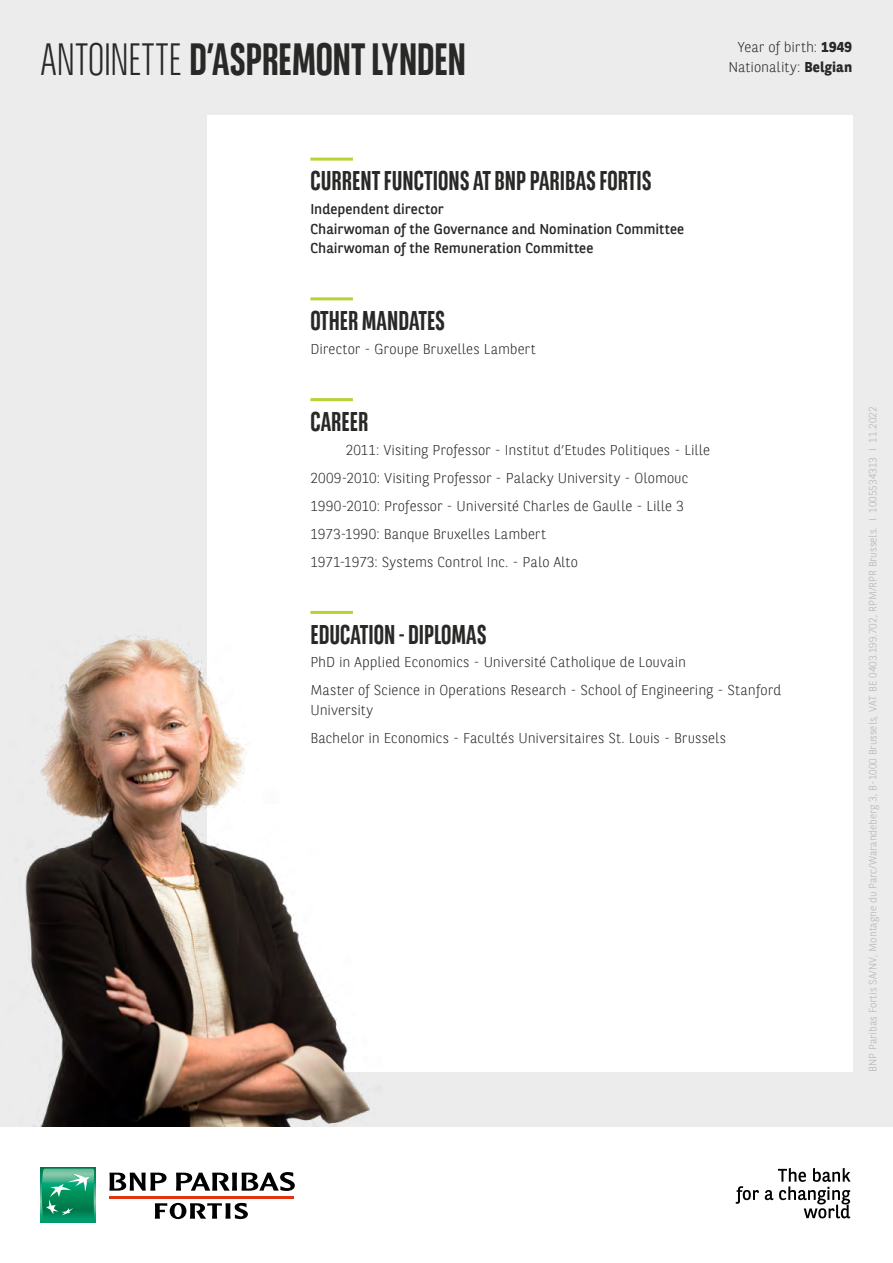
<style>
.page{position:relative;width:893px;height:1263px;background:#fff}
.page>*{position:absolute;margin:0;border:0;box-sizing:border-box;transform-origin:0 0}
.t1{font:700 45px "BNPP Sans Condensed";letter-spacing:-.01em;color:#282827}
.t2{font:700 27px "BNPP Sans Condensed";color:#282827}
.t3{font:300 14.25px/28px "BNPP Sans";letter-spacing:.005em;color:#282827}
.t4{font:14.25px/19.5px "BNPP Sans";letter-spacing:.005em;color:#282827}
.t5{font:300 10.5px "BNPP Sans";color:#b1b2b3}
.s1{font-weight:300}
.s2{font-weight:700}
</style>
<div class="page">
<div style="left:0;top:0;width:893px;height:1127px;background:#ececed"></div>
<div style="left:207px;top:115px;width:645px;height:956px;background:#fff"></div>
<div style="left:41px;top:1168px;width:54px;height:54px;background:#009e6b"></div>
<svg style="left:42px;top:1168px;width:52px;height:49px"></svg>
<hr style="left:109px;top:1196px;width:185px;height:2px;background:#e6310e">
<svg style="left:109px;top:1172px;width:58px;height:18px"></svg>
<svg style="left:176px;top:1172px;width:119px;height:19px"></svg>
<svg style="left:155px;top:1203px;width:93px;height:16px"></svg>
<img style="left:25px;top:634px;width:359px;height:493px">
<svg style="left:736px;top:1186px;width:23px;height:18px"></svg>
<svg style="left:765px;top:1168px;width:86px;height:50px"></svg>
<hr style="left:310px;top:158px;width:43px;height:3px;background:#bbd032">
<hr style="left:310px;top:297px;width:43px;height:3px;background:#bbd032">
<hr style="left:310px;top:398px;width:43px;height:3px;background:#bbd032">
<hr style="left:310px;top:611px;width:43px;height:3px;background:#bbd032">
<h1 class="t1" style="left:41px;top:33px;width:427px"><span class="s1">ANTOINETTE</span> D’ASPREMONT LYNDEN</h1>
<p class="t3" style="left:728px;top:36px;width:125px;line-height:20.4px;text-align:right">Year of birth: <span class="s2">1949<br></span>Nationality: <span class="s2">Belgian</span></p>
<h2 class="t2" style="left:310px;top:165px;width:343px">CURRENT FUNCTIONS AT BNP PARIBAS FORTIS</h2>
<p class="t4" style="left:310px;top:199px;width:375px">Independent director<br>Chairwoman of the Governance and Nomination Committee<br>Chairwoman of the Remuneration Committee</p>
<h2 class="t2" style="left:310px;top:305px;width:136px">OTHER MANDATES</h2>
<p class="t3" style="left:310px;top:334px;width:227px">Director - Groupe Bruxelles Lambert</p>
<h2 class="t2" style="left:310px;top:406px;width:59px">CAREER</h2>
<p class="t3" style="left:310px;top:435px;width:401px;text-indent:35px">2011: Visiting Professor - Institut d’Etudes Politiques - Lille 2009-2010: Visiting Professor - Palacky University - Olomouc 1990-2010: Professor - Université Charles de Gaulle - Lille 3<br>1973-1990: Banque Bruxelles Lambert<br>1971-1973: Systems Control Inc. - Palo Alto</p>
<h2 class="t2" style="left:310px;top:619px;width:178px">EDUCATION - DIPLOMAS</h2>
<p class="t3" style="left:310px;top:648px;width:472px">PhD in Applied Economics - Université Catholique de Louvain<br>Master of Science in Operations Research - School of Engineering - Stanford</p>
<p class="t3" style="left:310px;top:695px;width:417px">University<br>Bachelor in Economics - Facultés Universitaires St. Louis - Brussels</p>
<p class="t5" style="left:866px;top:1071px;width:666px;rotate:-90deg">BNP Paribas Fortis SA/NV, Montagne du Parc/Warandeberg 3, B‑1000 Brussels, VAT BE 0403.199.702, RPM/RPR Brussels. I 1005534313 I 11.2022</p>
</div>
